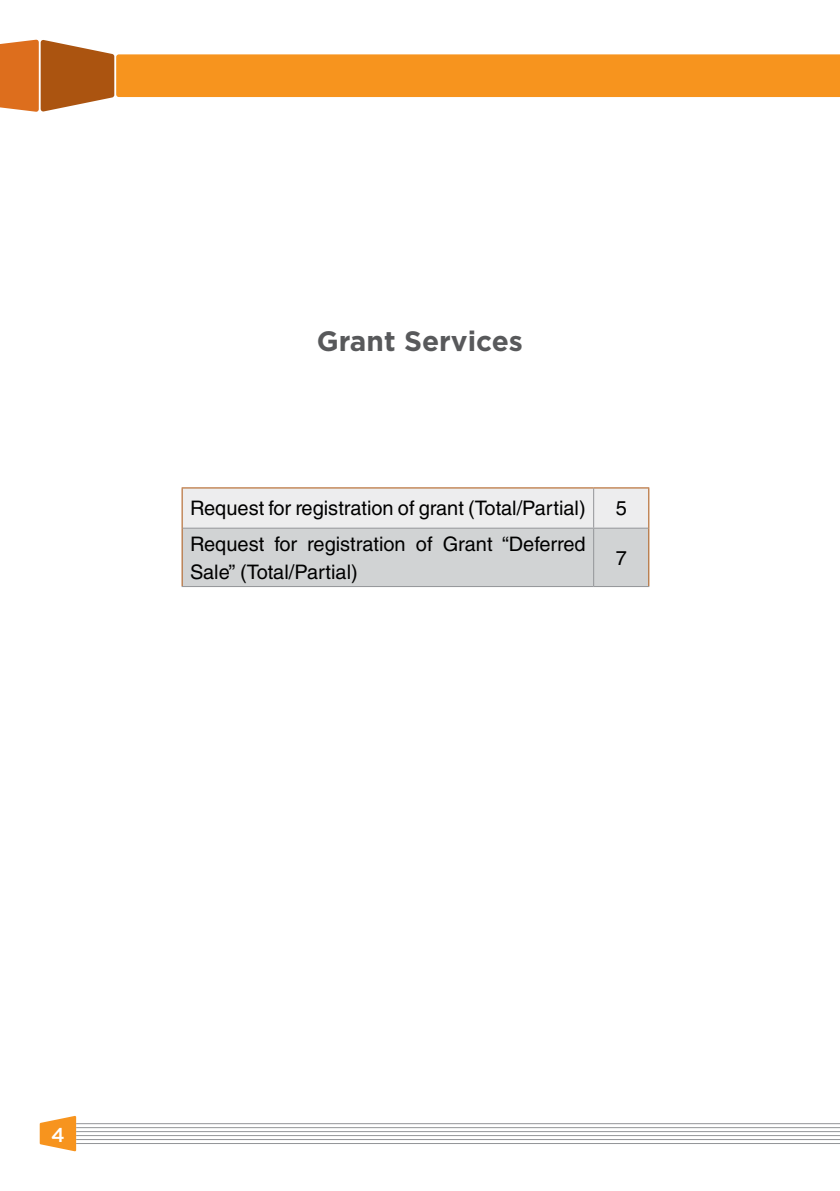
<style>
.page{position:relative;width:840px;height:1191px;background:#fff}
.page>*{position:absolute;margin:0;border:0;box-sizing:border-box;transform-origin:0 0}
.t1{font:700 28px "Gotham";color:#58595b}
.t2{font:20px/28px "Helvetica LT Std";color:#000}
.t3{font:500 20px "Gotham";color:#fff}
</style>
<div class="page">
<svg style="left:0;top:40px;width:839px;height:72px"></svg>
<svg style="left:40px;top:1116px;width:36px;height:35px"></svg>
<hr style="left:76px;top:1123px;width:763px;height:1px;background:#939598">
<hr style="left:76px;top:1127px;width:763px;height:1px;background:#939598">
<hr style="left:76px;top:1131px;width:763px;height:1px;background:#939598">
<hr style="left:76px;top:1135px;width:763px;height:1px;background:#939598">
<hr style="left:76px;top:1139px;width:763px;height:1px;background:#939598">
<hr style="left:76px;top:1143px;width:763px;height:1px;background:#939598">
<svg style="left:182px;top:488px;width:466px;height:98px;background:#dbdcdc"></svg>
<hr style="left:181px;top:487px;width:412px;height:1px;background:#ab5410">
<hr style="left:181px;top:488px;width:1px;height:40px;background:#ab5410">
<hr style="left:593px;top:487px;width:56px;height:1px;background:#ab5410">
<hr style="left:648px;top:488px;width:1px;height:40px;background:#ab5410">
<hr style="left:181px;top:528px;width:1px;height:58px;background:#ab5410">
<hr style="left:648px;top:528px;width:1px;height:58px;background:#ab5410">
<hr style="left:593px;top:488px;width:1px;height:39px;background:#939598">
<hr style="left:182px;top:527px;width:411px;height:1px;background:#939598">
<hr style="left:593px;top:527px;width:55px;height:1px;background:#939598">
<hr style="left:593px;top:528px;width:1px;height:58px;background:#939598">
<hr style="left:181px;top:586px;width:412px;height:1px;background:#939598">
<hr style="left:593px;top:586px;width:56px;height:1px;background:#939598">
<h1 class="t1" style="left:317px;top:323px;width:207px">Grant Services</h1>
<p class="t2" style="left:190px;top:494px;width:397px">Request for registration of grant (Total/Partial)</p>
<p class="t2" style="left:615px;top:494px;width:13px">5</p>
<p class="t2" style="left:190px;top:529px;width:397px">Request for registration of Grant “Deferred<br>Sale” (Total/Partial)</p>
<p class="t2" style="left:615px;top:543px;width:13px">7</p>
<p class="t3" style="left:51px;top:1121px;width:15px">4</p>
</div>
